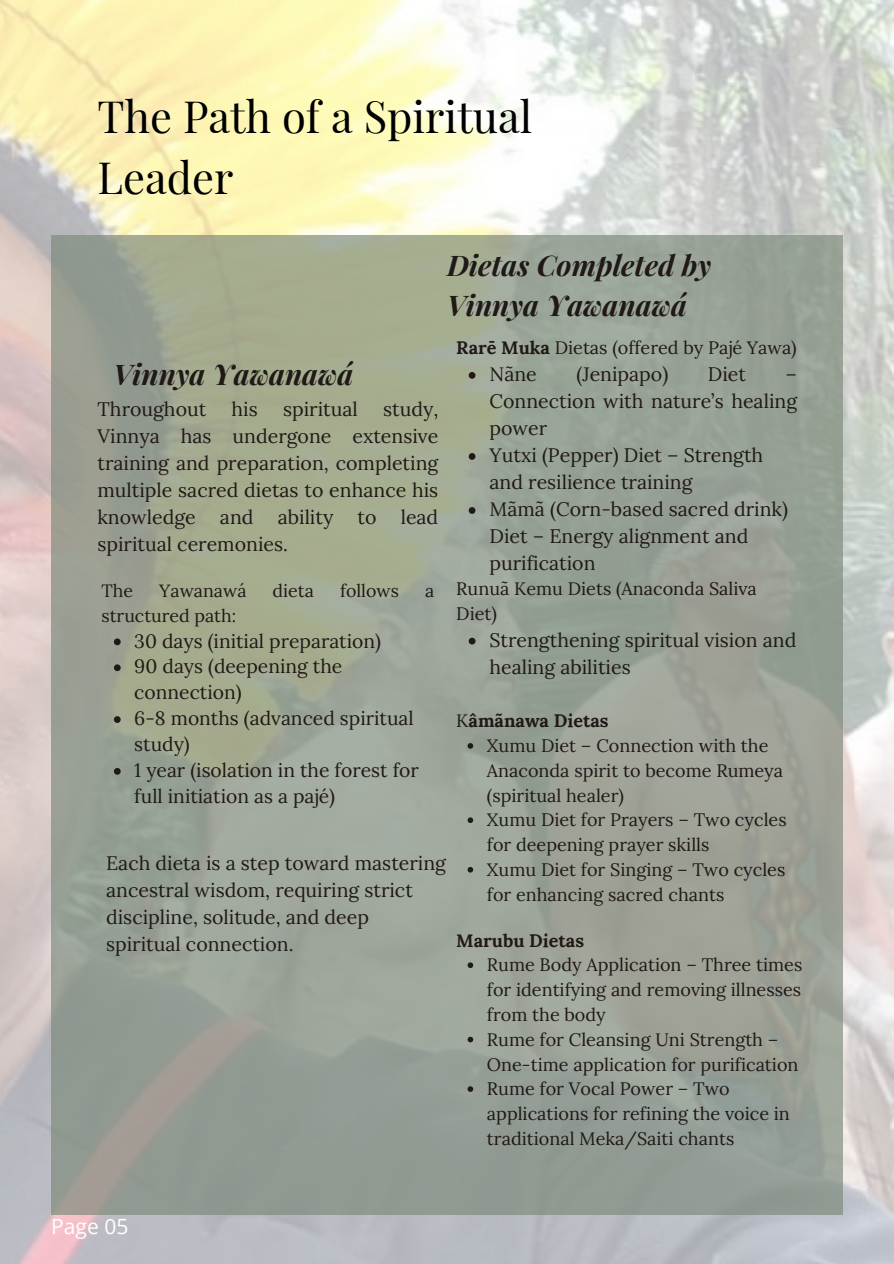
<style>
.page{position:relative;width:894px;height:1264px;background:#fff}
.page>*{position:absolute;margin:0;border:0;box-sizing:border-box;transform-origin:0 0}
.t1{font:43.5px/60.8px "Playfair Display";color:#000}
.t2{font:italic 700 28.5px/39.5px "Playfair Display";color:#201917}
.t3{font:21px "Open Sans";color:#fff}
.t4{font:19.5px/27px "Lora";color:#201917}
.t5{font:19.2px/26px "Lora";color:#201917}
.t6{font:18px/24.8px "Lora";color:#201917}
.t7{font:700 18px "Lora";color:#201917}
.t8{font:17.7px "Lora";color:#201917}
.s1{font-weight:700}
.s2{font-weight:400}
</style>
<div class="page">
<img style="left:0;top:0;width:893px;height:1263px">
<div style="left:51px;top:236px;width:791px;height:979px;background:linear-gradient(to right,#9da493,#9ba298)"></div>
<svg style="left:114px;top:638px;width:7px;height:7px"></svg>
<svg style="left:114px;top:664px;width:7px;height:7px"></svg>
<svg style="left:114px;top:716px;width:7px;height:7px"></svg>
<svg style="left:114px;top:768px;width:7px;height:6px"></svg>
<svg style="left:468px;top:372px;width:7px;height:7px"></svg>
<svg style="left:468px;top:453px;width:7px;height:7px"></svg>
<svg style="left:468px;top:507px;width:7px;height:7px"></svg>
<svg style="left:468px;top:637px;width:7px;height:7px"></svg>
<svg style="left:467px;top:743px;width:6px;height:5px"></svg>
<svg style="left:467px;top:817px;width:6px;height:6px"></svg>
<svg style="left:467px;top:867px;width:6px;height:5px"></svg>
<svg style="left:467px;top:962px;width:6px;height:6px"></svg>
<svg style="left:467px;top:1036px;width:6px;height:6px"></svg>
<svg style="left:467px;top:1086px;width:6px;height:5px"></svg>
<h1 class="t1" style="left:97px;top:85px;width:436px">The Path of a Spiritual<br>Leader</h1>
<h3 class="t2" style="left:447px;top:245px;width:266px">Dietas Completed by<br>Vinnya Yawanawá</h3>
<h2 class="t6" style="left:456px;top:335px;width:342px"><span class="s1">Rarē Muka</span> Dietas (offered by Pajé Yawa)</h2>
<p class="t4" style="left:489px;top:360px;width:49px">Nãne</p>
<p class="t4" style="left:576px;top:360px;width:93px">(Jenipapo)</p>
<p class="t4" style="left:707px;top:360px;width:40px">Diet</p>
<h2 class="t2" style="left:113px;top:354px;width:241px">Vinnya Yawanawá</h2>
<p class="t4" style="left:489px;top:360px;width:309px;text-align:justify;text-indent:296px">– Connection with nature’s healing power</p>
<p class="t4" style="left:489px;top:441px;width:275px">Yutxi (Pepper) Diet – Strength and resilience training</p>
<p class="t4" style="left:489px;top:495px;width:300px">Mãmã (Corn-based sacred drink)<br>Diet – Energy alignment and purification</p>
<p class="t6" style="left:456px;top:576px;width:302px">Runuã Kemu Diets (Anaconda Saliva<br>Diet)</p>
<p class="t4" style="left:489px;top:626px;width:308px">Strengthening spiritual vision and healing abilities</p>
<p class="t7" style="left:456px;top:709px;width:154px"><span class="s2">K</span>âmãnawa Dietas</p>
<p class="t6" style="left:487px;top:733px;width:297px">Xumu Diet – Connection with the<br>Anaconda spirit to become Rumeya (spiritual healer)</p>
<p class="t6" style="left:487px;top:807px;width:301px">Xumu Diet for Prayers – Two cycles for deepening prayer skills</p>
<p class="t6" style="left:487px;top:857px;width:300px">Xumu Diet for Singing – Two cycles for enhancing sacred chants</p>
<p class="t7" style="left:456px;top:928px;width:129px">Marubu Dietas</p>
<h4 class="t6" style="left:487px;top:952px;width:317px;text-align:justify">Rume Body Application – Three times for identifying and removing illnesses from the body</h4>
<p class="t6" style="left:487px;top:1026px;width:313px">Rume for Cleansing Uni Strength –<br>One-time application for purification</p>
<p class="t6" style="left:487px;top:1076px;width:304px">Rume for Vocal Power – Two applications for refining the voice in traditional Meka/Saiti chants</p>
<p class="t4" style="left:97px;top:395px;width:342px;text-align:justify;text-indent:285px">study, Vinnya has undergone extensive training and preparation, completing multiple sacred dietas to enhance his knowledge and ability to lead spiritual ceremonies.</p>
<p class="t4" style="left:97px;top:395px;width:110px">Throughout</p>
<p class="t4" style="left:231px;top:395px;width:28px">his</p>
<p class="t4" style="left:283px;top:395px;width:76px">spiritual</p>
<h3 class="t8" style="left:101px;top:579px;width:33px">The</h3>
<h3 class="t8" style="left:159px;top:579px;width:89px">Yawanawá</h3>
<h3 class="t8" style="left:272px;top:579px;width:43px">dieta</h3>
<h3 class="t8" style="left:340px;top:579px;width:60px">follows</h3>
<h3 class="t8" style="left:425px;top:579px;width:11px">a</h3>
<h3 class="t8" style="left:101px;top:603px;width:136px">structured path:</h3>
<p class="t5" style="left:134px;top:627px;width:248px">30 days (initial preparation)</p>
<p class="t5" style="left:134px;top:653px;width:209px">90 days (deepening the connection)</p>
<p class="t5" style="left:134px;top:705px;width:281px">6-8 months (advanced spiritual study)</p>
<p class="t5" style="left:134px;top:757px;width:286px">1 year (isolation in the forest for full initiation as a pajé)</p>
<p class="t4" style="left:106px;top:849px;width:341px">Each dieta is a step toward mastering ancestral wisdom, requiring strict discipline, solitude, and deep spiritual connection.</p>
<p class="t3" style="left:51px;top:1211px;width:79px">Page 05</p>
</div>
